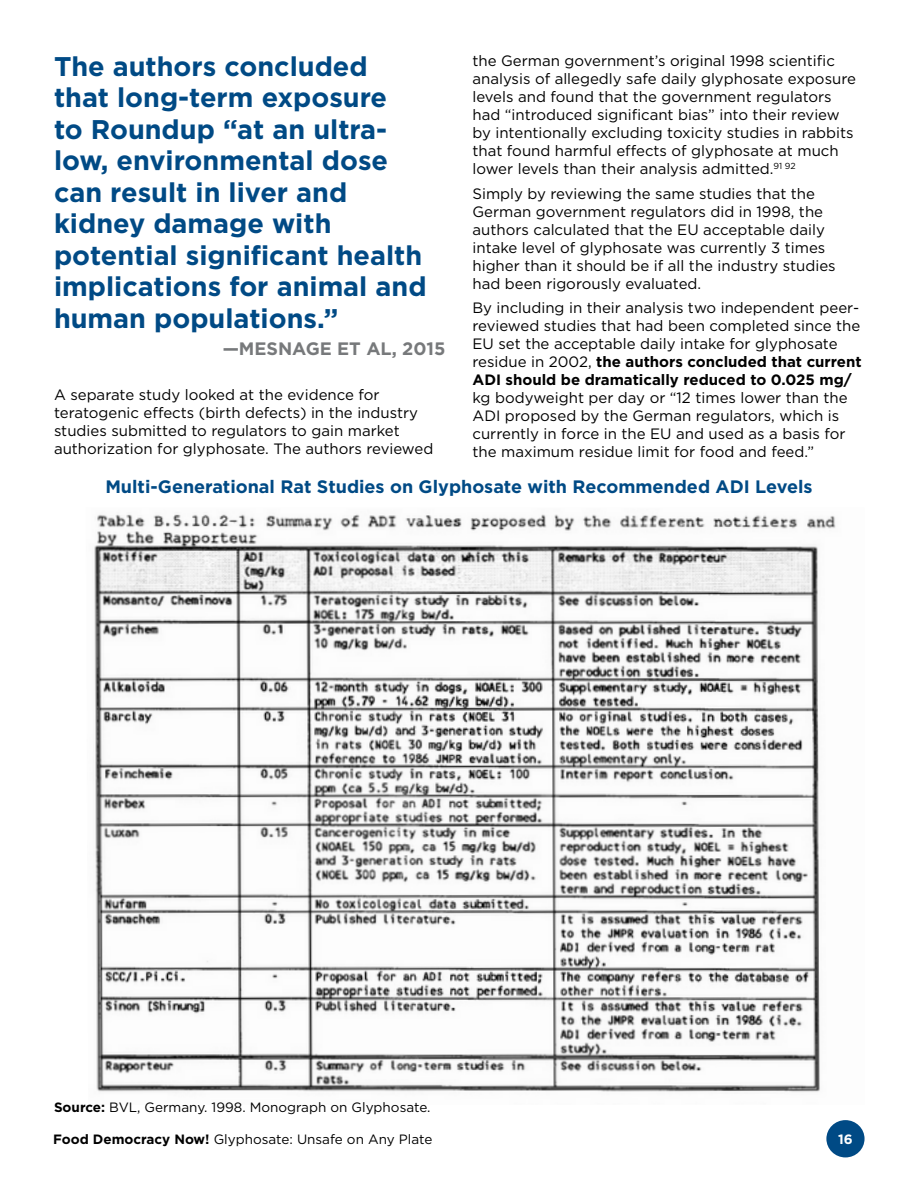
<style>
.page{position:relative;width:918px;height:1188px;background:#fff}
.page>*{position:absolute;margin:0;border:0;box-sizing:border-box;transform-origin:0 0}
.t1{font:700 27px/31.5px "Gotham";color:#004a85}
.t2{font:700 18px "Gotham";color:#004a85}
.t3{font:700 18px "Gotham";color:#77797b}
.t4{font:15px/18px "Gotham";color:#000}
.t5{font:13.5px "Gotham";color:#000}
.t6{font:700 13.5px "Gotham";color:#fff}
.s1{font-weight:700}
</style>
<div class="page">
<div style="left:826px;top:1120px;width:39px;height:37px;background:#004a85;border-radius:50%"></div>
<img style="left:94px;top:514px;width:742px;height:578px">
<h1 class="t1" style="left:54px;top:50px;width:374px">The authors concluded that long-term exposure<br>to Roundup “at an ultra&shy;low, environmental dose can result in liver and kidney damage with potential significant health implications for animal and human populations.”</h1>
<p class="t3" style="left:223px;top:338px;width:224px">—MESNAGE ET AL, 2015</p>
<p class="t4" style="left:54px;top:386px;width:381px">A separate study looked at the evidence for teratogenic effects (birth defects) in the industry studies submitted to regulators to gain market authorization for glyphosate. The authors reviewed</p>
<p class="t4" style="left:472px;top:52px;width:385px">the German government’s original 1998 scientific analysis of allegedly safe daily glyphosate exposure levels and found that the government regulators had “introduced significant bias” into their review by intentionally excluding toxicity studies in rabbits that found harmful effects of glyphosate at much lower levels than their analysis admitted.<sup>91</sup> <sup>92</sup></p>
<p class="t4" style="left:472px;top:184px;width:365px">Simply by reviewing the same studies that the German government regulators did in 1998, the authors calculated that the EU acceptable daily intake level of glyphosate was currently 3 times higher than it should be if all the industry studies had been rigorously evaluated.</p>
<p class="t4" style="left:472px;top:299px;width:391px">By including in their analysis two independent peer&shy;reviewed studies that had been completed since the EU set the acceptable daily intake for glyphosate residue in 2002, <span class="s1">the authors concluded that current ADI should be dramatically reduced to 0.025 mg/</span></p>
<p class="t4" style="left:472px;top:389px;width:377px">kg bodyweight per day or “12 times lower than the ADI proposed by the German regulators, which is currently in force in the EU and used as a basis for the maximum residue limit for food and feed.”</p>
<p class="t2" style="left:105px;top:476px;width:709px">Multi-Generational Rat Studies on Glyphosate with Recommended ADI Levels</p>
<p class="t5" style="left:54px;top:1099px;width:378px"><span class="s1">Source:</span> BVL, Germany. 1998. Monograph on Glyphosate.</p>
<p class="t5" style="left:53px;top:1131px;width:381px"><span class="s1">Food Democracy Now!</span> Glyphosate: Unsafe on Any Plate</p>
<p class="t6" style="left:838px;top:1131px;width:16px">16</p>
</div>
